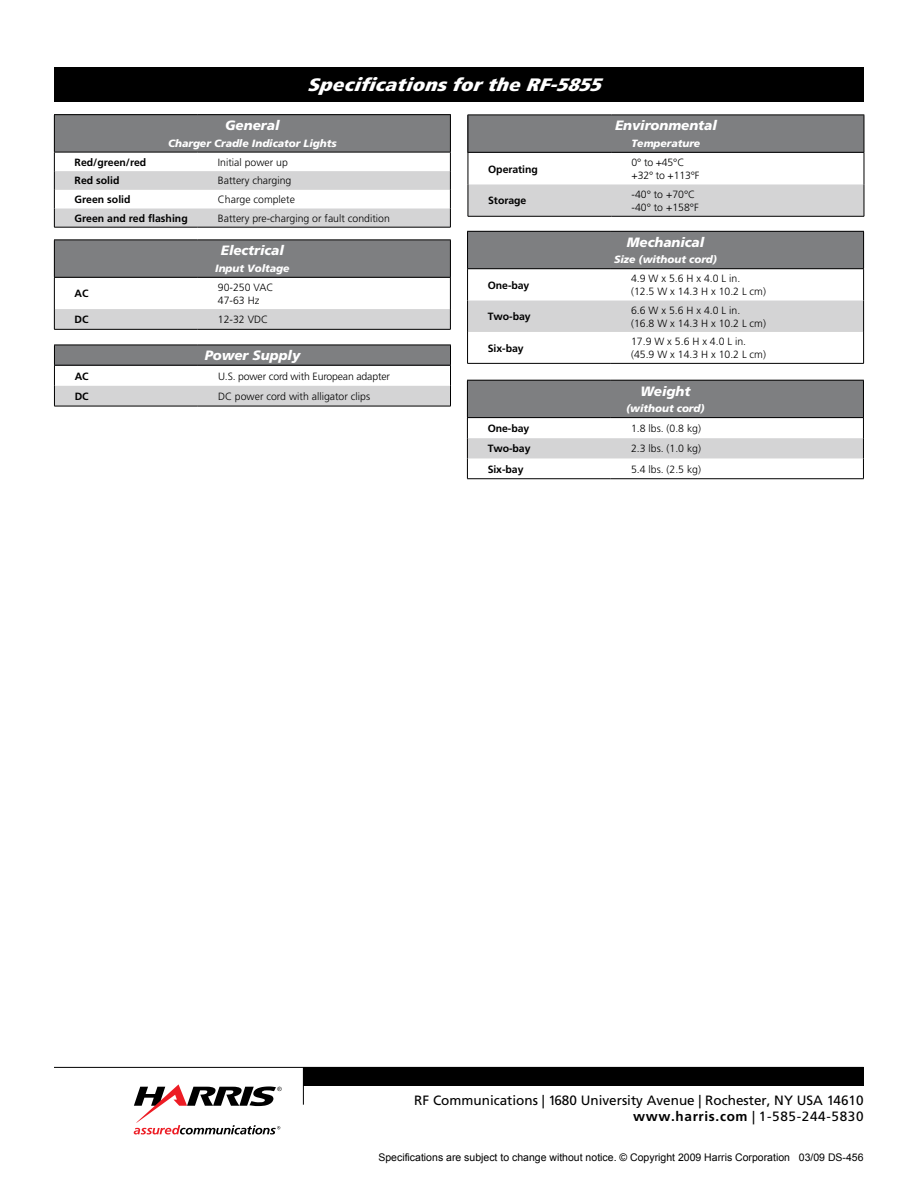
<style>
.page{position:relative;width:918px;height:1188px;background:#fff}
.page>*{position:absolute;margin:0;border:0;box-sizing:border-box;transform-origin:0 0}
.t1{font:900 18px "Harris Headline";color:#fff}
.t2{font:13.5px/16.2px "Frutiger";color:#000;text-align:right}
.t3{font:italic 900 13.5px "Frutiger";letter-spacing:-.005em;color:#fff}
.t4{font:300 10.5px/12.8px "Frutiger";color:#000}
.t5{font:700 10.5px "Frutiger";letter-spacing:-.005em;color:#000}
.t6{font:10.5px "Arial";color:#000}
.t7{font:italic 900 10.5px "Frutiger";letter-spacing:-.005em;color:#fff}
.s1{font-weight:700}
</style>
<div class="page">
<svg style="left:134px;top:1084px;width:148px;height:50px"></svg>
<hr style="left:54px;top:1067px;width:810px;height:1px;background:#000">
<hr style="left:303px;top:1068px;width:1px;height:37px;background:#000">
<div style="left:303px;top:1067px;width:561px;height:19px;background:#000"></div>
<div style="left:54px;top:240px;width:396px;height:37px;background:#7e7f81"></div>
<hr style="left:54px;top:278px;width:1px;height:31px;background:#000">
<hr style="left:450px;top:278px;width:1px;height:31px;background:#000">
<div style="left:54px;top:309px;width:397px;height:20px;background:#d4d4d5"></div>
<hr style="left:54px;top:329px;width:144px;height:1px;background:#000">
<hr style="left:198px;top:329px;width:253px;height:1px;background:#000">
<hr style="left:54px;top:239px;width:144px;height:1px;background:#000">
<hr style="left:54px;top:240px;width:1px;height:37px;background:#000">
<hr style="left:198px;top:239px;width:253px;height:1px;background:#000">
<hr style="left:54px;top:277px;width:144px;height:1px;background:#000">
<hr style="left:198px;top:277px;width:253px;height:1px;background:#000">
<hr style="left:450px;top:240px;width:1px;height:37px;background:#000">
<div style="left:468px;top:231px;width:396px;height:38px;background:#7e7f81"></div>
<div style="left:468px;top:301px;width:395px;height:31px;background:#d4d4d5"></div>
<hr style="left:467px;top:269px;width:1px;height:32px;background:#000">
<hr style="left:863px;top:269px;width:1px;height:32px;background:#000">
<hr style="left:467px;top:301px;width:1px;height:31px;background:#000">
<hr style="left:863px;top:301px;width:1px;height:31px;background:#000">
<hr style="left:467px;top:332px;width:1px;height:31px;background:#000">
<hr style="left:863px;top:332px;width:1px;height:31px;background:#000">
<hr style="left:467px;top:363px;width:144px;height:1px;background:#000">
<hr style="left:611px;top:363px;width:253px;height:1px;background:#000">
<hr style="left:467px;top:231px;width:144px;height:1px;background:#000">
<hr style="left:467px;top:232px;width:1px;height:36px;background:#000">
<hr style="left:611px;top:231px;width:253px;height:1px;background:#000">
<hr style="left:467px;top:268px;width:144px;height:1px;background:#000">
<hr style="left:611px;top:268px;width:253px;height:1px;background:#000">
<hr style="left:863px;top:232px;width:1px;height:36px;background:#000">
<div style="left:54px;top:115px;width:396px;height:37px;background:#7e7f81"></div>
<svg style="left:54px;top:153px;width:397px;height:74px"></svg>
<hr style="left:54px;top:227px;width:144px;height:1px;background:#000">
<hr style="left:198px;top:227px;width:253px;height:1px;background:#000">
<hr style="left:54px;top:114px;width:144px;height:1px;background:#000">
<hr style="left:54px;top:115px;width:1px;height:37px;background:#000">
<hr style="left:198px;top:114px;width:253px;height:1px;background:#000">
<hr style="left:450px;top:115px;width:1px;height:37px;background:#000">
<hr style="left:54px;top:152px;width:144px;height:1px;background:#000">
<hr style="left:198px;top:152px;width:253px;height:1px;background:#000">
<div style="left:54px;top:68px;width:810px;height:34px;background:#000"></div>
<div style="left:468px;top:115px;width:396px;height:37px;background:#7e7f81"></div>
<div style="left:469px;top:184px;width:395px;height:32px;background:#d4d4d5"></div>
<hr style="left:468px;top:153px;width:1px;height:31px;background:#000">
<hr style="left:864px;top:153px;width:1px;height:31px;background:#000">
<hr style="left:468px;top:184px;width:1px;height:32px;background:#000">
<hr style="left:864px;top:184px;width:1px;height:32px;background:#000">
<hr style="left:468px;top:216px;width:143px;height:1px;background:#000">
<hr style="left:611px;top:216px;width:253px;height:1px;background:#000">
<hr style="left:468px;top:115px;width:143px;height:1px;background:#000">
<hr style="left:468px;top:115px;width:1px;height:37px;background:#000">
<hr style="left:611px;top:115px;width:253px;height:1px;background:#000">
<hr style="left:864px;top:115px;width:1px;height:37px;background:#000">
<hr style="left:468px;top:152px;width:143px;height:1px;background:#000">
<hr style="left:611px;top:152px;width:253px;height:1px;background:#000">
<hr style="left:54px;top:406px;width:144px;height:1px;background:#000">
<hr style="left:198px;top:406px;width:253px;height:1px;background:#000">
<svg style="left:54px;top:345px;width:397px;height:61px"></svg>
<hr style="left:54px;top:365px;width:144px;height:1px;background:#000">
<hr style="left:198px;top:365px;width:253px;height:1px;background:#000">
<div style="left:467px;top:380px;width:396px;height:38px;background:#7e7f81"></div>
<svg style="left:467px;top:418px;width:397px;height:60px"></svg>
<hr style="left:467px;top:478px;width:144px;height:1px;background:#000">
<hr style="left:611px;top:478px;width:253px;height:1px;background:#000">
<hr style="left:467px;top:380px;width:144px;height:1px;background:#000">
<hr style="left:467px;top:381px;width:1px;height:36px;background:#000">
<hr style="left:611px;top:380px;width:253px;height:1px;background:#000">
<hr style="left:467px;top:417px;width:144px;height:1px;background:#000">
<hr style="left:611px;top:417px;width:253px;height:1px;background:#000">
<hr style="left:863px;top:381px;width:1px;height:36px;background:#000">
<h1 class="t1" style="left:307px;top:74px;width:295px">Specifications for the RF-5855</h1>
<p class="t3" style="left:225px;top:117px;width:56px">General</p>
<p class="t7" style="left:168px;top:137px;width:170px">Charger Cradle Indicator Lights</p>
<p class="t3" style="left:615px;top:118px;width:103px">Environmental</p>
<p class="t7" style="left:632px;top:137px;width:70px">Temperature</p>
<p class="t5" style="left:75px;top:156px;width:73px">Red/green/red</p>
<p class="t4" style="left:218px;top:156px;width:72px">Initial power up</p>
<p class="t5" style="left:75px;top:175px;width:46px">Red solid</p>
<p class="t4" style="left:218px;top:175px;width:75px">Battery charging</p>
<p class="t5" style="left:75px;top:193px;width:58px">Green solid</p>
<p class="t4" style="left:218px;top:193px;width:79px">Charge complete</p>
<p class="t5" style="left:75px;top:212px;width:115px">Green and red flashing</p>
<p class="t4" style="left:218px;top:212px;width:173px">Battery pre-charging or fault condition</p>
<p class="t3" style="left:221px;top:243px;width:65px">Electrical</p>
<p class="t7" style="left:215px;top:262px;width:76px">Input Voltage</p>
<p class="t5" style="left:75px;top:287px;width:15px">AC</p>
<p class="t4" style="left:218px;top:281px;width:57px">90-250 VAC<br>47-63 Hz</p>
<p class="t5" style="left:75px;top:313px;width:15px">DC</p>
<p class="t4" style="left:218px;top:313px;width:52px">12-32 VDC</p>
<p class="t3" style="left:205px;top:347px;width:97px">Power Supply</p>
<p class="t5" style="left:488px;top:163px;width:51px">Operating</p>
<p class="t4" style="left:632px;top:156px;width:69px;line-height:13.2px">0° to +45°C +32° to +113°F</p>
<p class="t5" style="left:488px;top:195px;width:40px">Storage</p>
<p class="t4" style="left:632px;top:188px;width:69px;line-height:13.2px">-40° to +70°C -40° to +158°F</p>
<p class="t3" style="left:627px;top:234px;width:79px">Mechanical</p>
<p class="t7" style="left:614px;top:253px;width:104px">Size (without cord)</p>
<p class="t5" style="left:488px;top:279px;width:43px">One-bay</p>
<p class="t4" style="left:631px;top:273px;width:136px">4.9 W x 5.6 H x 4.0 L in. (12.5 W x 14.3 H x 10.2 L cm)</p>
<p class="t5" style="left:488px;top:310px;width:44px">Two-bay</p>
<p class="t4" style="left:631px;top:304px;width:136px">6.6 W x 5.6 H x 4.0 L in. (16.8 W x 14.3 H x 10.2 L cm)</p>
<p class="t5" style="left:488px;top:342px;width:37px">Six-bay</p>
<p class="t4" style="left:631px;top:335px;width:136px">17.9 W x 5.6 H x 4.0 L in. (45.9 W x 14.3 H x 10.2 L cm)</p>
<p class="t5" style="left:75px;top:370px;width:15px">AC</p>
<p class="t4" style="left:218px;top:370px;width:173px">U.S. power cord with European adapter</p>
<p class="t5" style="left:75px;top:390px;width:15px">DC</p>
<p class="t4" style="left:218px;top:390px;width:154px">DC power cord with alligator clips</p>
<p class="t3" style="left:640px;top:383px;width:51px">Weight</p>
<p class="t7" style="left:626px;top:402px;width:80px">(without cord)</p>
<p class="t5" style="left:488px;top:422px;width:43px">One-bay</p>
<p class="t4" style="left:631px;top:422px;width:72px">1.8 lbs. (0.8 kg)</p>
<p class="t5" style="left:488px;top:442px;width:44px">Two-bay</p>
<p class="t4" style="left:631px;top:442px;width:72px">2.3 lbs. (1.0 kg)</p>
<p class="t5" style="left:488px;top:463px;width:37px">Six-bay</p>
<p class="t4" style="left:631px;top:463px;width:72px">5.4 lbs. (2.5 kg)</p>
<p class="t2" style="left:414px;top:1092px;width:451px">RF Communications | 1680 University Avenue | Rochester, NY USA 14610 <span class="s1">www.harris.com</span> | 1-585-244-5830</p>
<p class="t6" style="left:378px;top:1150px;width:487px">Specifications are subject to change without notice. © Copyright 2009 Harris Corporation 03/09 DS-456</p>
</div>
